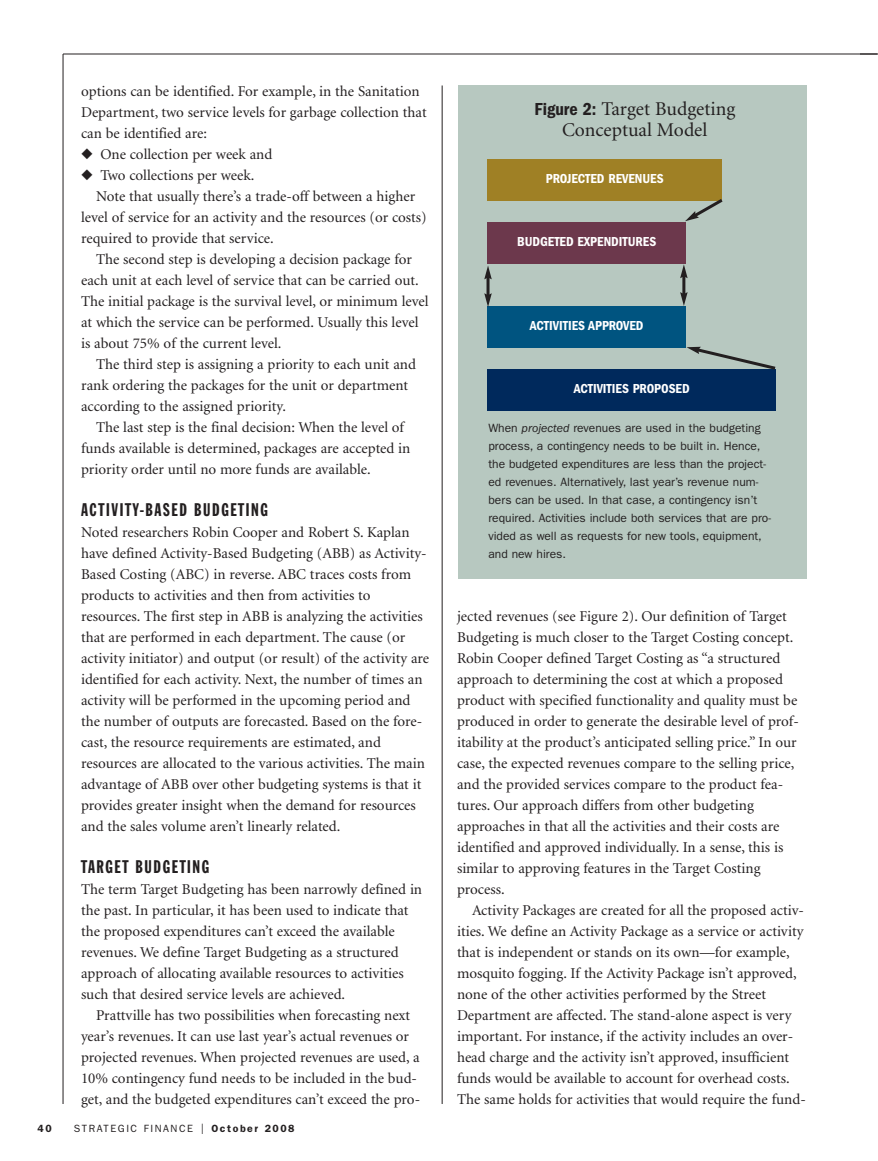
<style>
.page{position:relative;width:878px;height:1161px;background:#fff}
.page>*{position:absolute;margin:0;border:0;box-sizing:border-box;transform-origin:0 0}
.t1{font:19.5px/21px "Minion";color:#231f20;text-align:center}
.t2{font:18px "Franklin Gothic Extra Cond";letter-spacing:.09em;color:#231f20}
.t3{font:15px/21px "Minion";color:#231f20}
.t4{font:600 condensed 13.5px "Franklin Gothic";color:#fff}
.t5{font:12px/18px "Franklin Gothic";color:#231f20}
.t6{font:10.5px "Franklin Gothic";letter-spacing:.15em;color:#231f20}
.t7{font:600 10.5px "Franklin Gothic";color:#231f20}
.s1{font-size:15px}
.s2{font-weight:600}
.s3{font-family:"Franklin Gothic";font-weight:600;font-stretch:condensed;font-size:18px}
.s4{font-style:italic}
</style>
<div class="page">
<hr style="left:63px;top:54px;width:814px;height:1px;background:#231f20">
<hr style="left:63px;top:54px;width:1px;height:1050px;background:#231f20">
<hr style="left:442px;top:85px;width:1px;height:1019px;background:#231f20">
<div style="left:458px;top:86px;width:349px;height:493px;background:#b7c8c0"></div>
<div style="left:487px;top:159px;width:234px;height:42px;background:#9f8025"></div>
<div style="left:487px;top:222px;width:198px;height:42px;background:#6c384c"></div>
<div style="left:487px;top:306px;width:198px;height:42px;background:#005480"></div>
<div style="left:487px;top:369px;width:288px;height:42px;background:#00295c"></div>
<svg style="left:685px;top:196px;width:38px;height:25px"></svg>
<svg style="left:686px;top:346px;width:90px;height:26px"></svg>
<hr style="left:682px;top:276px;width:3px;height:19px;background:#231f20">
<svg style="left:680px;top:264px;width:7px;height:14px"></svg>
<svg style="left:680px;top:292px;width:7px;height:14px"></svg>
<hr style="left:486px;top:277px;width:3px;height:19px;background:#231f20">
<svg style="left:484px;top:266px;width:8px;height:13px"></svg>
<svg style="left:484px;top:293px;width:8px;height:14px"></svg>
<p class="t3" style="left:81px;top:82px;width:347px">options can be identified. For example, in the Sanitation<br>Department, two service levels for garbage collection that can be identified are:</p>
<p class="t3" style="left:81px;top:145px;width:193px">◆ One collection per week and</p>
<p class="t3" style="left:81px;top:166px;width:175px">◆ Two collections per week.</p>
<p class="t3" style="left:96px;top:187px;width:321px">Note that usually there’s a trade-off between a higher</p>
<p class="t3" style="left:81px;top:208px;width:347px">level of service for an activity and the resources (or costs)</p>
<p class="t3" style="left:81px;top:229px;width:194px">required to provide that service.</p>
<p class="t3" style="left:96px;top:250px;width:317px">The second step is developing a decision package for</p>
<p class="t3" style="left:81px;top:271px;width:339px">each unit at each level of service that can be carried out.</p>
<p class="t3" style="left:81px;top:292px;width:349px">The initial package is the survival level, or minimum level</p>
<p class="t3" style="left:81px;top:313px;width:339px">at which the service can be performed. Usually this level</p>
<p class="t3" style="left:81px;top:334px;width:202px">is about 75% of the current level.</p>
<p class="t3" style="left:96px;top:355px;width:321px">The third step is assigning a priority to each unit and</p>
<p class="t3" style="left:81px;top:376px;width:329px">rank ordering the packages for the unit or department</p>
<p class="t3" style="left:81px;top:397px;width:206px">according to the assigned priority.</p>
<p class="t3" style="left:96px;top:418px;width:309px">The last step is the final decision: When the level of</p>
<p class="t3" style="left:81px;top:439px;width:331px">funds available is determined, packages are accepted in</p>
<p class="t3" style="left:81px;top:460px;width:291px">priority order until no more funds are available.</p>
<p class="t2" style="left:81px;top:503px;width:188px">ACTIVITY-BASED BUDGETING</p>
<p class="t3" style="left:81px;top:523px;width:350px">Noted researchers Robin Cooper and Robert S. Kaplan have defined Activity-Based Budgeting (ABB) as Activity-Based Costing (ABC) in reverse. ABC traces costs from products to activities and then from activities to resources. The first step in ABB is analyzing the activities that are performed in each department. The cause (or activity initiator) and output (or result) of the activity are identified for each activity. Next, the number of times an activity will be performed in the upcoming period and the number of outputs are forecasted. Based on the fore&shy;cast, the resource requirements are estimated, and resources are allocated to the various activities. The main advantage of ABB over other budgeting systems is that it provides greater insight when the demand for resources and the sales volume aren’t linearly related.</p>
<p class="t2" style="left:81px;top:860px;width:130px">TARGET BUDGETING</p>
<p class="t3" style="left:81px;top:880px;width:342px">The term Target Budgeting has been narrowly defined in the past. In particular, it has been used to indicate that the proposed expenditures can’t exceed the available revenues. We define Target Budgeting as a structured approach of allocating available resources to activities such that desired service levels are achieved.</p>
<p class="t3" style="left:81px;top:1006px;width:340px;text-indent:15px">Prattville has two possibilities when forecasting next year’s revenues. It can use last year’s actual revenues or projected revenues. When projected revenues are used, a 10% contingency fund needs to be included in the bud&shy;get, and the budgeted expenditures can’t exceed the pro-</p>
<p class="t7" style="left:38px;top:1125px;width:16px">40</p>
<p class="t6" style="left:74px;top:1125px;width:222px">STRATEGIC FINANCE <span class="s1">I</span> <span class="s2">October 2008</span></p>
<h1 class="t1" style="left:534px;top:99px;width:202px"><span class="s3">Figure 2:</span> Target Budgeting<br>Conceptual Model</h1>
<p class="t4" style="left:546px;top:174px;width:119px">PROJECTED REVENUES</p>
<p class="t4" style="left:517px;top:237px;width:141px">BUDGETED EXPENDITURES</p>
<p class="t4" style="left:530px;top:321px;width:115px">ACTIVITIES APPROVED</p>
<p class="t4" style="left:573px;top:384px;width:117px">ACTIVITIES PROPOSED</p>
<p class="t5" style="left:488px;top:420px;width:284px">When <span class="s4">projected</span> revenues are used in the budgeting process, a contingency needs to be built in. Hence, the budgeted expenditures are less than the project&shy;ed revenues. Alternatively, last year’s revenue num&shy;bers can be used. In that case, a contingency isn’t required. Activities include both services that are pro&shy;vided as well as requests for new tools, equipment, and new hires.</p>
<p class="t3" style="left:457px;top:607px;width:343px">jected revenues (see Figure 2). Our definition of Target Budgeting is much closer to the Target Costing concept.<br>Robin Cooper defined Target Costing as “a structured approach to determining the cost at which a proposed product with specified functionality and quality must be produced in order to generate the desirable level of prof&shy;itability at the product’s anticipated selling price.” In our case, the expected revenues compare to the selling price, and the provided services compare to the product fea&shy;tures. Our approach differs from other budgeting approaches in that all the activities and their costs are identified and approved individually. In a sense, this is similar to approving features in the Target Costing process.</p>
<p class="t3" style="left:457px;top:901px;width:350px;text-indent:15px">Activity Packages are created for all the proposed activ&shy;ities. We define an Activity Package as a service or activity that is independent or stands on its own—for example, mosquito fogging. If the Activity Package isn’t approved, none of the other activities performed by the Street Department are affected. The stand-alone aspect is very important. For instance, if the activity includes an over&shy;head charge and the activity isn’t approved, insufficient funds would be available to account for overhead costs.<br>The same holds for activities that would require the fund-</p>
</div>
